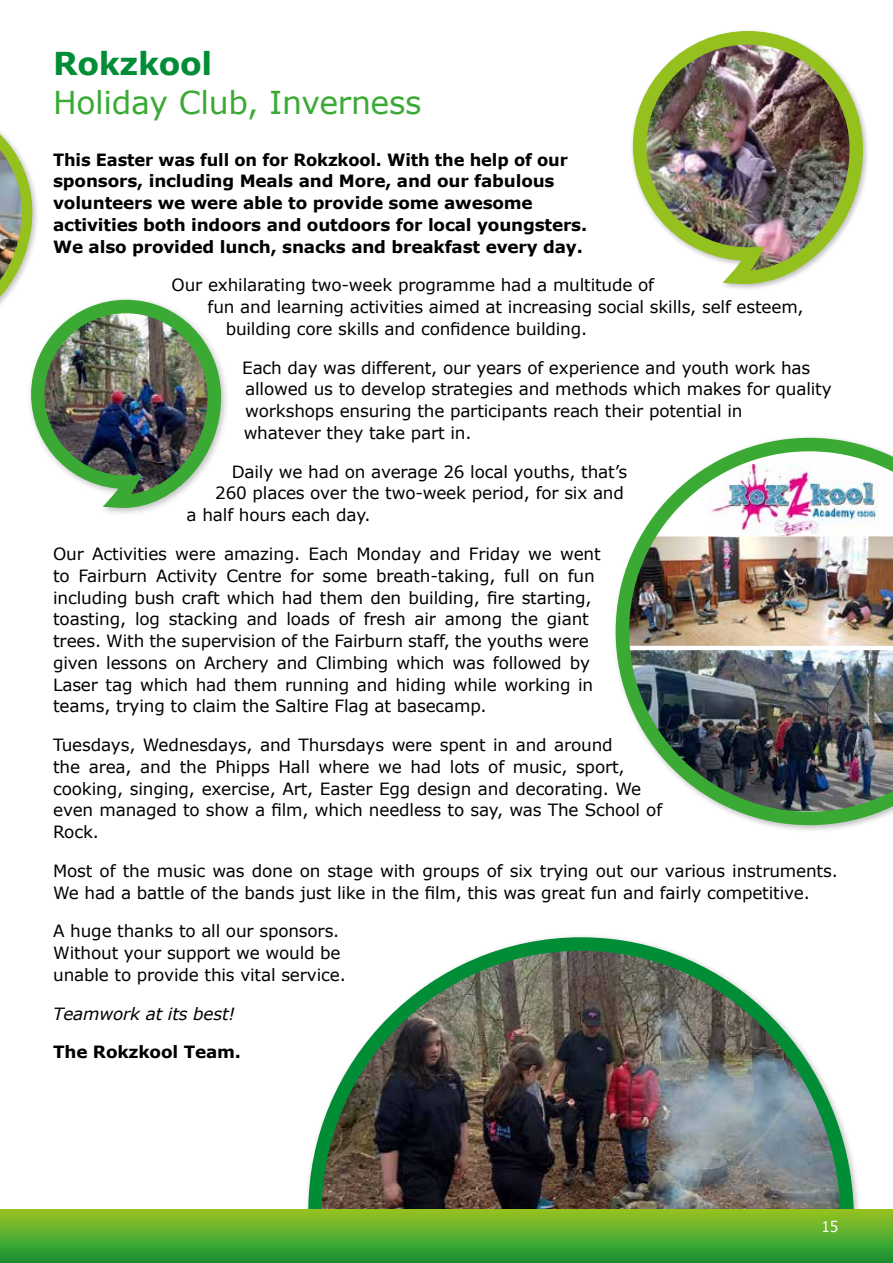
<style>
.page{position:relative;width:893px;height:1263px;background:#fff}
.page>*{position:absolute;margin:0;border:0;box-sizing:border-box;transform-origin:0 0}
.t1{font:31.5px "Verdana";letter-spacing:-.01em;color:#3aaa35}
.t2{font:700 31.5px "Verdana";letter-spacing:-.01em;color:#008d36}
.t3{font:16.8px/21.8px "Verdana";letter-spacing:-.01em;color:#000}
.t4{font:700 16.8px/21.8px "Verdana";letter-spacing:-.01em;color:#000}
.t5{font:italic 16.8px "Verdana";letter-spacing:-.01em;color:#000}
.t6{font:15px "Verdana";color:#fff;scale:.9 1}
</style>
<div class="page">
<img style="left:632px;top:31px;width:236px;height:258px">
<svg style="left:102px;top:355px;width:124px;height:159px"></svg>
<img style="left:301px;top:936px;width:560px;height:274px">
<div style="left:612px;top:434px;width:281px;height:399px;background:#000;opacity:.25"></div>
<img style="left:616px;top:438px;width:277px;height:387px">
<img style="left:0;top:131px;width:216px;height:370px">
<div style="left:0;top:1210px;width:893px;height:53px;background:linear-gradient(to bottom,#96c525,#139238)"></div>
<h1 class="t2" style="left:53px;top:43px;width:161px">Rokzkool</h1>
<h1 class="t1" style="left:53px;top:83px;width:370px">Holiday Club, Inverness</h1>
<p class="t4" style="left:53px;top:149px;width:536px">This Easter was full on for Rokzkool. With the help of our sponsors, including Meals and More, and our fabulous volunteers we were able to provide some awesome activities both indoors and outdoors for local youngsters.<br>We also provided lunch, snacks and breakfast every day.</p>
<p class="t3" style="left:172px;top:275px;width:484px">Our exhilarating two-week programme had a multitude of</p>
<p class="t3" style="left:208px;top:296px;width:598px">fun and learning activities aimed at increasing social skills, self esteem,</p>
<p class="t3" style="left:226px;top:318px;width:363px">building core skills and confidence building.</p>
<p class="t3" style="left:242px;top:357px;width:591px">Each day was different, our years of experience and youth work has allowed us to develop strategies and methods which makes for quality workshops ensuring the participants reach their potential in<br>whatever they take part in.</p>
<p class="t3" style="left:232px;top:461px;width:397px">Daily we had on average 26 local youths, that’s</p>
<p class="t3" style="left:215px;top:483px;width:410px">260 places over the two-week period, for six and</p>
<p class="t3" style="left:187px;top:504px;width:186px">a half hours each day.</p>
<p class="t3" style="left:53px;top:543px;width:549px">Our Activities were amazing. Each Monday and Friday we went to Fairburn Activity Centre for some breath-taking, full on fun including bush craft which had them den building, fire starting, toasting, log stacking and loads of fresh air among the giant trees. With the supervision of the Fairburn staff, the youths were given lessons on Archery and Climbing which was followed by Laser tag which had them running and hiding while working in teams, trying to claim the Saltire Flag at basecamp.</p>
<p class="t3" style="left:53px;top:734px;width:611px">Tuesdays, Wednesdays, and Thursdays were spent in and around<br>the area, and the Phipps Hall where we had lots of music, sport, cooking, singing, exercise, Art, Easter Egg design and decorating. We even managed to show a film, which needless to say, was The School of Rock.</p>
<p class="t3" style="left:53px;top:860px;width:786px">Most of the music was done on stage with groups of six trying out our various instruments.<br>We had a battle of the bands just like in the film, this was great fun and fairly competitive.</p>
<p class="t3" style="left:53px;top:921px;width:294px">A huge thanks to all our sponsors.<br>Without your support we would be unable to provide this vital service.</p>
<p class="t5" style="left:53px;top:1003px;width:184px">Teamwork at its best!</p>
<p class="t4" style="left:53px;top:1041px;width:189px">The Rokzkool Team.</p>
<p class="t6" style="left:821px;top:1217px;width:20px">15</p>
</div>
